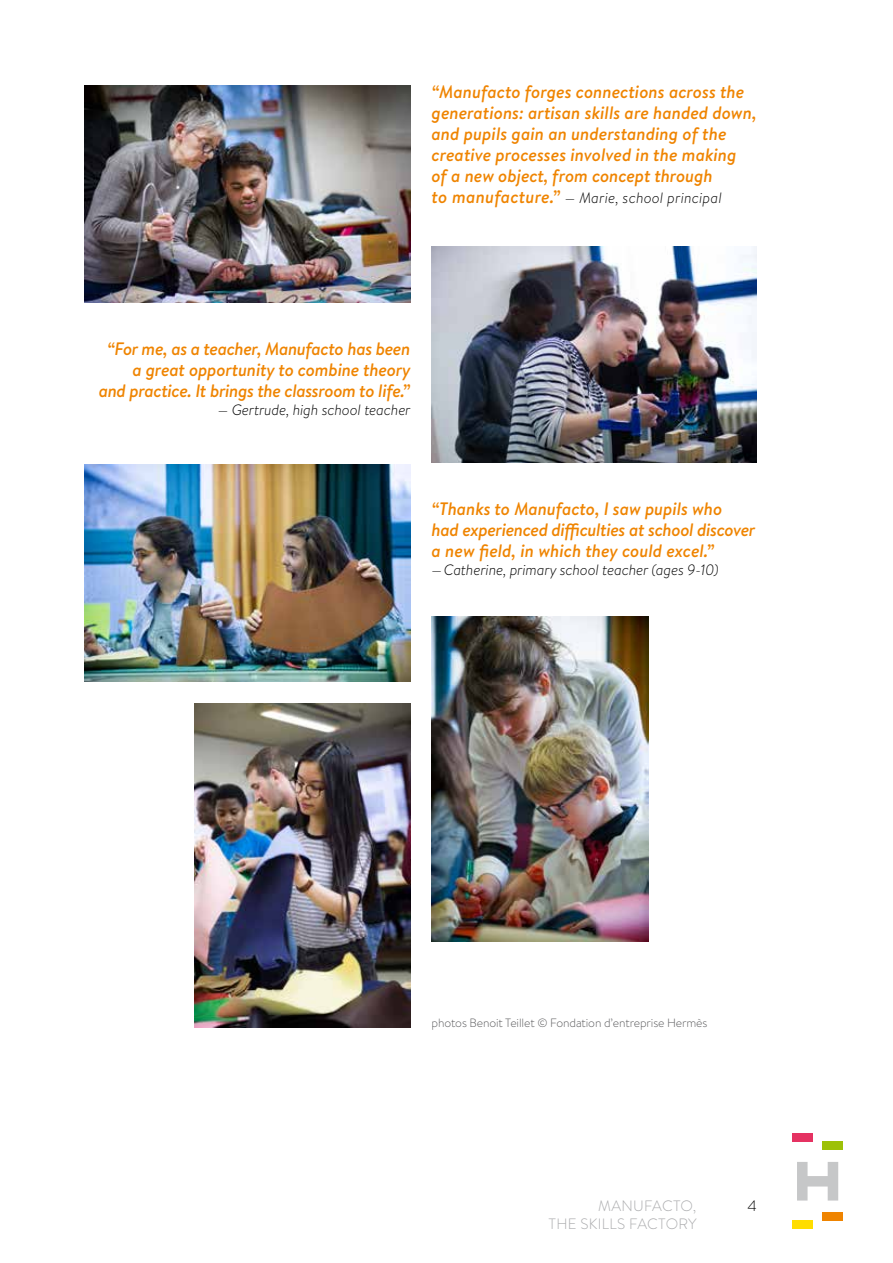
<style>
.page{position:relative;width:893px;height:1263px;background:#fff}
.page>*{position:absolute;margin:0;border:0;box-sizing:border-box;transform-origin:0 0}
.t1{font:italic 500 18px/21px "Brandon Text";letter-spacing:-.005em;color:#ef8400}
.t2{font:italic 300 15px "Brandon Text";letter-spacing:-.01em;color:#000}
.t3{font:italic 300 15px "Brandon Text";letter-spacing:.01em;color:#000}
.t4{font:300 15px/18px "Brandon Text";letter-spacing:.02em;color:#aaabad;text-align:right}
.t5{font:300 15px "Brandon Text";color:#000}
.t6{font:300 12px "Brandon Text";letter-spacing:-.01em;color:#58585a}
.s1{font-weight:500;font-size:18px;color:#ef8400}
</style>
<div class="page">
<svg style="left:797px;top:1162px;width:41px;height:38px"></svg>
<div style="left:823px;top:1212px;width:20px;height:9px;background:#ef8400"></div>
<div style="left:792px;top:1134px;width:20px;height:8px;background:#e53262"></div>
<div style="left:823px;top:1142px;width:20px;height:8px;background:#9dc107"></div>
<div style="left:792px;top:1221px;width:20px;height:8px;background:#fd0"></div>
<img style="left:432px;top:616px;width:216px;height:326px">
<img style="left:84px;top:86px;width:326px;height:217px">
<img style="left:432px;top:246px;width:325px;height:217px">
<img style="left:195px;top:704px;width:215px;height:324px">
<img style="left:85px;top:465px;width:325px;height:216px">
<p class="t1" style="left:432px;top:81px;width:326px">“Manufacto forges connections across the generations: artisan skills are handed down, and pupils gain an understanding of the creative processes involved in the making of a new object, from concept through</p>
<p class="t3" style="left:432px;top:187px;width:292px"><span class="s1">to manufacture.”</span> — Marie, school principal</p>
<p class="t1" style="left:99px;top:338px;width:313px;text-align:right">“For me, as a teacher, Manufacto has been a great opportunity to combine theory<br>and practice. It brings the classroom to life.”</p>
<p class="t2" style="left:218px;top:400px;width:194px">— Gertrude, high school teacher</p>
<p class="t1" style="left:432px;top:498px;width:325px">“Thanks to Manufacto, I saw pupils who<br>had experienced difficulties at school discover a new field, in which they could excel.”</p>
<p class="t2" style="left:432px;top:560px;width:289px">—Catherine, primary school teacher (ages 9-10)</p>
<p class="t6" style="left:432px;top:1014px;width:277px">photos Benoit Teillet © Fondation d’entreprise Hermès</p>
<p class="t4" style="left:548px;top:1196px;width:150px">MANUFACTO,<br>THE SKILLS FACTORY</p>
<p class="t5" style="left:748px;top:1196px;width:11px">4</p>
</div>
